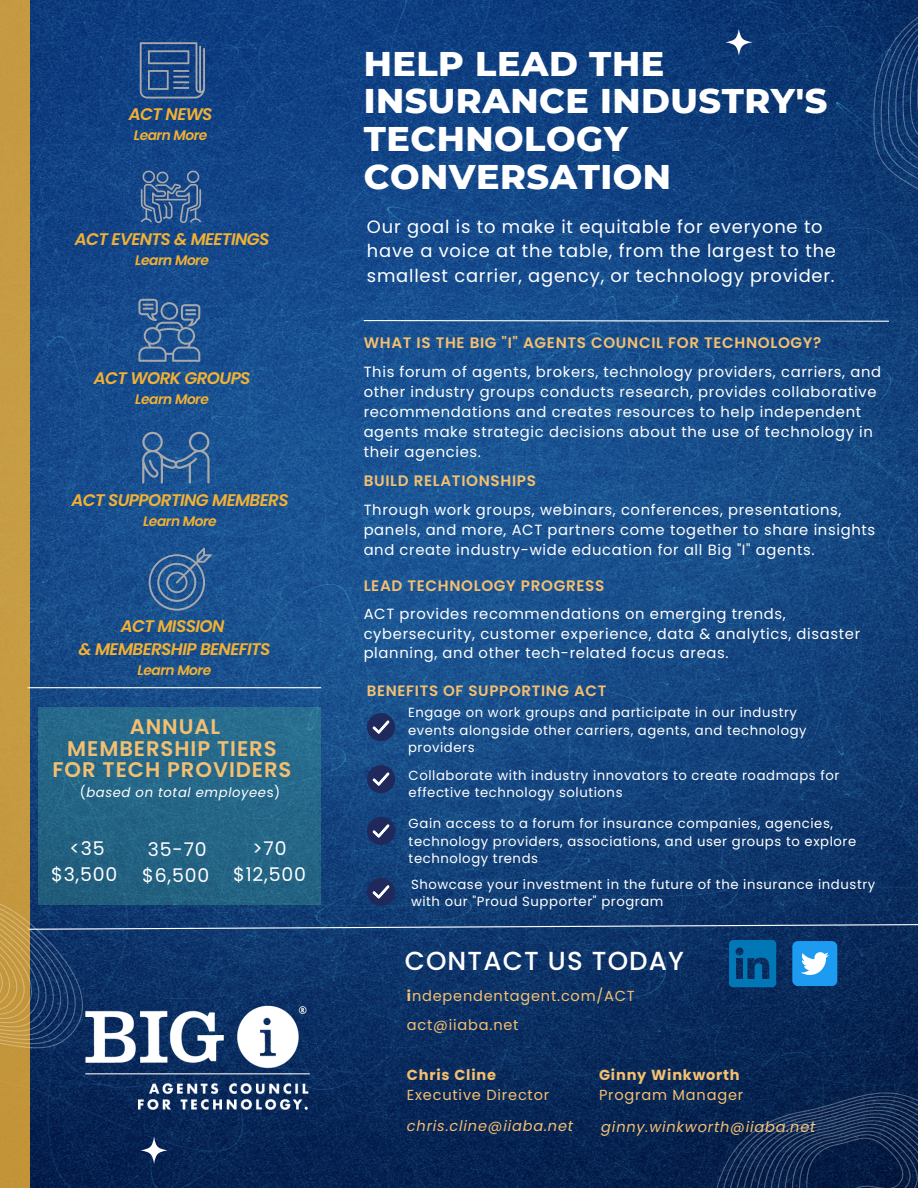
<style>
.page{position:relative;width:918px;height:1188px;background:#fff}
.page>*{position:absolute;margin:0;border:0;box-sizing:border-box;transform-origin:0 0}
.t1{font:800 34.95px/37.7px "Montserrat";letter-spacing:.015em;color:#fff}
.t2{font:500 26.1px "Poppins";letter-spacing:.045em;color:#fff}
.t3{font:600 21.15px/21.3px "Poppins";letter-spacing:.045em;color:#f4bf70;text-align:center}
.t4{font:18.9px "Poppins";letter-spacing:.045em;color:#fff}
.t5{font:17.85px/24.8px "Poppins";letter-spacing:.045em;color:#fff}
.t6{font:italic 600 16.8px "Poppins";letter-spacing:-.035em;color:#f2b134}
.t7{font:600 15.15px "Poppins";letter-spacing:.045em;color:#f4bf70}
.t8{font:600 15px "Poppins";letter-spacing:.045em;color:#f4bf70}
.t9{font:14.7px/20px "Poppins";letter-spacing:.045em;color:#fff}
.t10{font:14.55px "Poppins";letter-spacing:.055em;color:#f4bf70}
.t11{font:italic 14.55px "Poppins";letter-spacing:.055em;color:#f4bf70}
.t12{font:700 14.55px "Poppins";letter-spacing:.055em;color:#f4bf70}
.t13{font:italic 600 13.8px "Poppins";letter-spacing:-.035em;color:#f2b134}
.t14{font:13.2px/17.5px "Poppins";letter-spacing:.045em;color:#fff}
.t15{font:italic 13.2px "Poppins";letter-spacing:.045em;color:#fff}
.s1{font-style:normal}
.s2{font-weight:700}
</style>
<div class="page">
<img style="left:30px;top:0;width:888px;height:878px">
<svg style="left:363px;top:319px;width:527px;height:3px;background:#6d8eb5"></svg>
<div style="left:0;top:0;width:30px;height:1188px;background:#c69b43"></div>
<svg style="left:725px;top:29px;width:27px;height:27px"></svg>
<svg style="left:367px;top:713px;width:28px;height:28px"></svg>
<svg style="left:367px;top:765px;width:28px;height:28px"></svg>
<svg style="left:367px;top:817px;width:28px;height:28px"></svg>
<svg style="left:873px;top:0;width:45px;height:197px;background:#12396f"></svg>
<svg style="left:138px;top:299px;width:62px;height:63px;background:#3e6596"></svg>
<svg style="left:140px;top:170px;width:61px;height:53px;background:#3c6192"></svg>
<hr style="left:28px;top:687px;width:293px;height:1px;background:#fff">
<div style="left:39px;top:707px;width:282px;height:198px;background:linear-gradient(to right,#256585,#276a8b)"></div>
<svg style="left:142px;top:432px;width:68px;height:52px;background:#386497"></svg>
<svg style="left:149px;top:548px;width:63px;height:63px;background:#366396"></svg>
<svg style="left:140px;top:42px;width:65px;height:56px;background:#385b8d"></svg>
<svg style="left:0;top:878px;width:918px;height:310px;background:#1a3964"></svg>
<p class="t6" style="left:129px;top:102px;width:85px">ACT NEWS</p>
<p class="t13" style="left:134px;top:126px;width:75px">Learn More</p>
<p class="t6" style="left:75px;top:227px;width:196px">ACT EVENTS &amp; MEETINGS</p>
<p class="t13" style="left:135px;top:251px;width:75px">Learn More</p>
<p class="t6" style="left:94px;top:366px;width:158px">ACT WORK GROUPS</p>
<p class="t13" style="left:135px;top:389px;width:75px">Learn More</p>
<p class="t6" style="left:71px;top:488px;width:219px">ACT SUPPORTING MEMBERS</p>
<p class="t13" style="left:143px;top:511px;width:75px">Learn More</p>
<p class="t6" style="left:121px;top:615px;width:105px">ACT MISSION</p>
<p class="t6" style="left:79px;top:637px;width:193px">&amp; MEMBERSHIP BENEFITS</p>
<p class="t13" style="left:138px;top:661px;width:75px">Learn More</p>
<p class="t3" style="left:67px;top:716px;width:211px">ANNUAL<br>MEMBERSHIP TIERS</p>
<p class="t3" style="left:52px;top:759px;width:241px">FOR TECH PROVIDERS</p>
<p class="t15" style="left:80px;top:783px;width:202px"><span class="s1">(</span>based on total employee<span class="s1">s)</span></p>
<p class="t4" style="left:70px;top:835px;width:37px">&lt;35</p>
<p class="t4" style="left:51px;top:862px;width:68px">$3,500</p>
<p class="t4" style="left:148px;top:836px;width:60px">35-70</p>
<p class="t4" style="left:142px;top:862px;width:69px">$6,500</p>
<p class="t4" style="left:253px;top:835px;width:36px">&gt;70</p>
<p class="t4" style="left:233px;top:862px;width:74px">$12,500</p>
<p class="t1" style="left:364px;top:44px;width:465px">HELP LEAD THE<br>INSURANCE INDUSTRY'S<br>TECHNOLOGY<br>CONVERSATION</p>
<p class="t5" style="left:367px;top:214px;width:471px">Our goal is to make it equitable for everyone to have a voice at the table, from the largest to the smallest carrier, agency, or technology provider.</p>
<p class="t7" style="left:364px;top:332px;width:459px">WHAT IS THE BIG "I" AGENTS COUNCIL FOR TECHNOLOGY?</p>
<p class="t9" style="left:364px;top:362px;width:519px">This forum of agents, brokers, technology providers, carriers, and other industry groups conducts research, provides collaborative recommendations and creates resources to help independent agents make strategic decisions about the use of technology in their agencies.</p>
<p class="t7" style="left:364px;top:470px;width:174px">BUILD RELATIONSHIPS</p>
<p class="t9" style="left:364px;top:500px;width:513px">Through work groups, webinars, conferences, presentations, panels, and more, ACT partners come together to share insights and create industry-wide education for all Big "I" agents.</p>
<p class="t7" style="left:364px;top:575px;width:242px">LEAD TECHNOLOGY PROGRESS</p>
<p class="t9" style="left:364px;top:603px;width:498px">ACT provides recommendations on emerging trends, cybersecurity, customer experience, data &amp; analytics, disaster planning, and other tech-related focus areas.</p>
<p class="t8" style="left:367px;top:680px;width:241px">BENEFITS OF SUPPORTING ACT</p>
<p class="t14" style="left:408px;top:704px;width:400px">Engage on work groups and participate in our industry events alongside other carriers, agents, and technology providers</p>
<p class="t14" style="left:409px;top:766px;width:432px">Collaborate with industry innovators to create roadmaps for effective technology solutions</p>
<p class="t14" style="left:409px;top:815px;width:449px">Gain access to a forum for insurance companies, agencies, technology providers, associations, and user groups to explore technology trends</p>
<p class="t14" style="left:411px;top:875px;width:466px">Showcase your investment in the future of the insurance industry with our "Proud Supporter" program</p>
<p class="t2" style="left:405px;top:943px;width:281px">CONTACT US TODAY</p>
<p class="t10" style="left:407px;top:986px;width:229px"><span class="s2">i</span>ndependentagent.com/ACT</p>
<p class="t10" style="left:407px;top:1014px;width:113px">act@iiaba.net</p>
<p class="t12" style="left:407px;top:1064px;width:91px">Chris Cline</p>
<p class="t10" style="left:407px;top:1084px;width:144px">Executive Director</p>
<p class="t12" style="left:599px;top:1064px;width:142px">Ginny Winkworth</p>
<p class="t10" style="left:599px;top:1084px;width:146px">Program Manager</p>
<p class="t11" style="left:407px;top:1115px;width:168px">chris.cline@iiaba.net</p>
<p class="t11" style="left:601px;top:1116px;width:216px">ginny.winkworth@iiaba.net</p>
</div>
